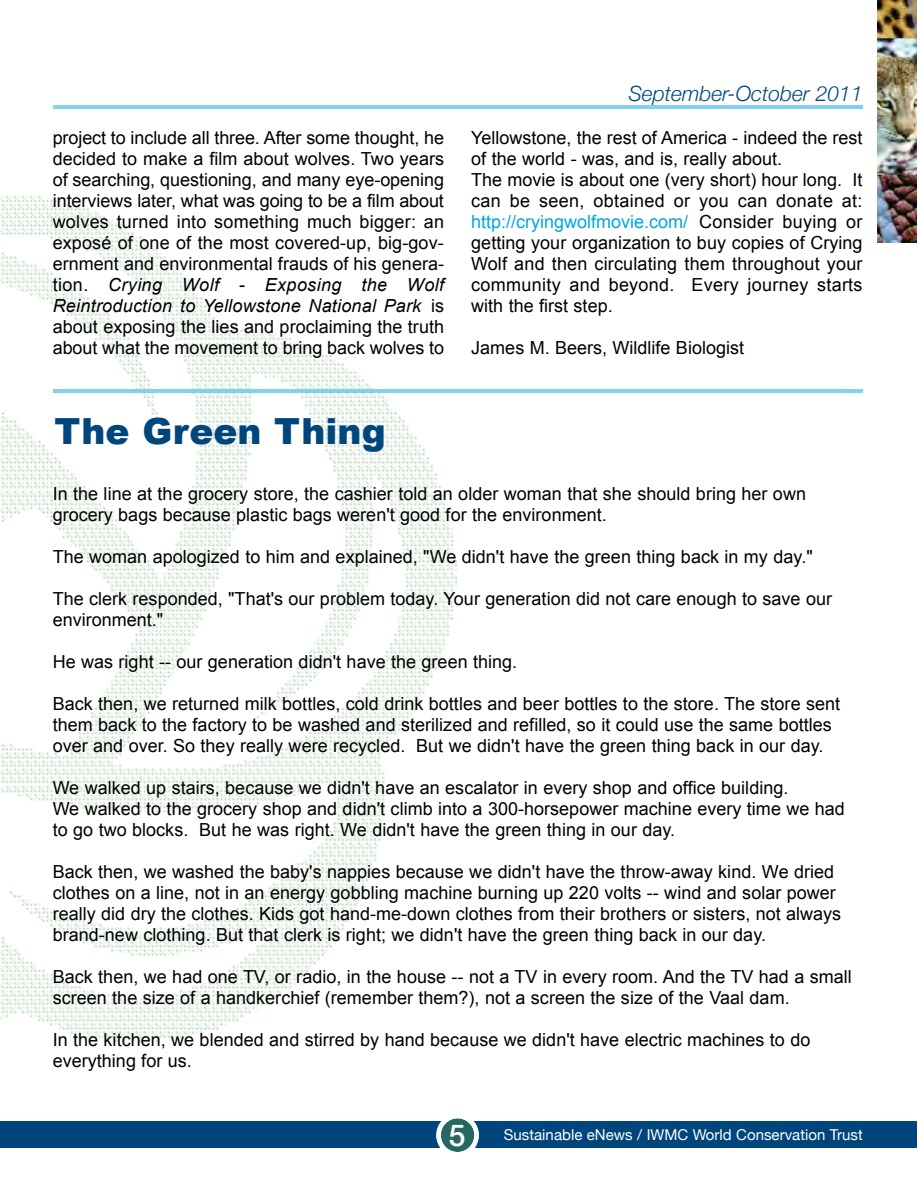
<style>
.page{position:relative;width:918px;height:1188px;background:#fff}
.page>*{position:absolute;margin:0;border:0;box-sizing:border-box;transform-origin:0 0}
.t1{font:900 36px "Arial";color:#00467d}
.t2{font:500 30px "Helvetica Neue";color:#fff}
.t3{font:italic 300 21px "Helvetica Neue";color:#00467d}
.t4{font:18px/21px "Arial";color:#000}
.t5{font:15px "Helvetica Neue";color:#fff}
.s1{font-style:italic}
.s2{color:#00a6df}
</style>
<div class="page">
<img style="left:0;top:195px;width:292px;height:146px">
<img style="left:0;top:342px;width:456px;height:700px">
<hr style="left:53px;top:105px;width:810px;height:3px;background:#80d2ef">
<div style="left:0;top:1121px;width:917px;height:27px;background:#00467d"></div>
<svg style="left:436px;top:1118px;width:43px;height:34px"></svg>
<img style="left:878px;top:0;width:39px;height:243px">
<hr style="left:53px;top:389px;width:810px;height:3px;background:#80d2ef">
<p class="t3" style="left:629px;top:81px;width:235px">September-October 2011</p>
<p class="t4" style="left:53px;top:127px;width:393px;text-align:justify">project to include all three. After some thought, he decided to make a film about wolves. Two years of searching, questioning, and many eye-opening interviews later, what was going to be a film about wolves turned into something much bigger: an exposé of one of the most covered-up, big-gov&shy;ernment and environmental frauds of his genera&shy;tion. <span class="s1">Crying Wolf - Exposing the Wolf Reintroduction to Yellowstone National Park</span> is about exposing the lies and proclaiming the truth about what the movement to bring back wolves to</p>
<p class="t4" style="left:471px;top:127px;width:393px">Yellowstone, the rest of America - indeed the rest of the world - was, and is, really about.<br>The movie is about one (very short) hour long. It can be seen, obtained or you can donate at: <span class="s2">http://cryingwolfmovie.com/</span> Consider buying or getting your organization to buy copies of Crying Wolf and then circulating them throughout your community and beyond. Every journey starts with the first step.</p>
<p class="t4" style="left:471px;top:337px;width:274px">James M. Beers, Wildlife Biologist</p>
<h1 class="t1" style="left:55px;top:405px;width:333px">The Green Thing</h1>
<p class="t4" style="left:53px;top:483px;width:755px">In the line at the grocery store, the cashier told an older woman that she should bring her own grocery bags because plastic bags weren't good for the environment.</p>
<p class="t4" style="left:53px;top:546px;width:762px">The woman apologized to him and explained, "We didn't have the green thing back in my day."</p>
<p class="t4" style="left:53px;top:588px;width:781px">The clerk responded, "That's our problem today. Your generation did not care enough to save our environment."</p>
<p class="t4" style="left:53px;top:651px;width:466px">He was right -- our generation didn't have the green thing.</p>
<p class="t4" style="left:53px;top:693px;width:789px">Back then, we returned milk bottles, cold drink bottles and beer bottles to the store. The store sent them back to the factory to be washed and sterilized and refilled, so it could use the same bottles over and over. So they really were recycled. But we didn't have the green thing back in our day.</p>
<p class="t4" style="left:53px;top:777px;width:794px">We walked up stairs, because we didn't have an escalator in every shop and office building.<br>We walked to the grocery shop and didn't climb into a 300-horsepower machine every time we had to go two blocks. But he was right. We didn't have the green thing in our day.</p>
<p class="t4" style="left:53px;top:861px;width:790px">Back then, we washed the baby's nappies because we didn't have the throw-away kind. We dried clothes on a line, not in an energy gobbling machine burning up 220 volts -- wind and solar power really did dry the clothes. Kids got hand-me-down clothes from their brothers or sisters, not always brand-new clothing. But that clerk is right; we didn't have the green thing back in our day.</p>
<p class="t4" style="left:53px;top:966px;width:801px">Back then, we had one TV, or radio, in the house -- not a TV in every room. And the TV had a small screen the size of a handkerchief (remember them?), not a screen the size of the Vaal dam.</p>
<p class="t4" style="left:53px;top:1029px;width:759px">In the kitchen, we blended and stirred by hand because we didn't have electric machines to do everything for us.</p>
<h2 class="t2" style="left:449px;top:1116px;width:18px">5</h2>
<p class="t5" style="left:504px;top:1126px;width:360px">Sustainable eNews / IWMC World Conservation Trust</p>
</div>
